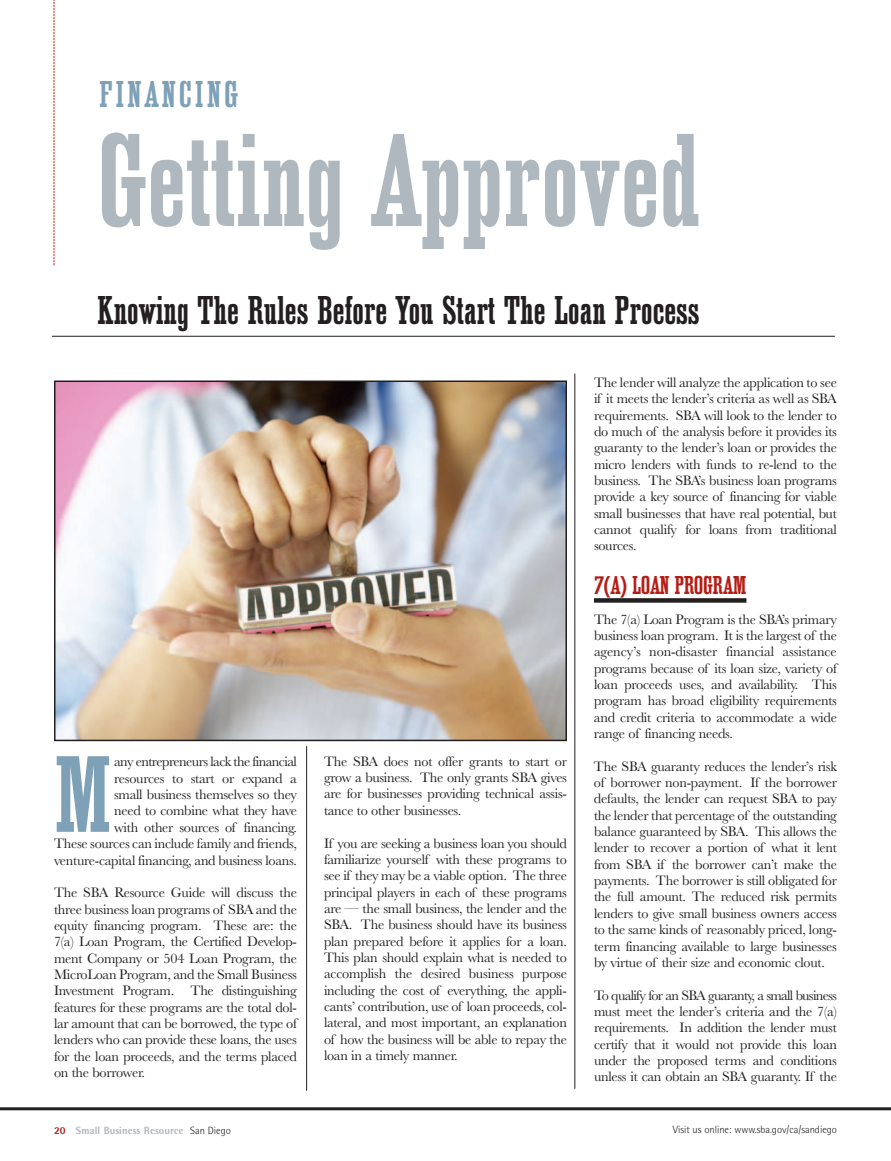
<style>
.page{position:relative;width:891px;height:1161px;background:#fff}
.page>*{position:absolute;margin:0;border:0;box-sizing:border-box;transform-origin:0 0}
.t1{font:138px "Egyptienne EFOP Medium Con";color:#aeb8be}
.t2{font:113.4px "Egyptienne EFOP Medium Con";color:#7ea1b7}
.t3{font:42px "Egyptienne EFOP Medium Con";color:#231f20}
.t4{font:39px "Egyptienne EFOP Medium Con";letter-spacing:.075em;color:#7ea1b7}
.t5{font:27px "Egyptienne EFOP Medium Con";letter-spacing:-.015em;color:#b41d15}
.t6{font:14.25px/16.4px "Baskerville";letter-spacing:-.02em;color:#231f20;text-align:justify}
.t7{font:300 10.5px "Rotis Semi Sans";color:#231f20}
.t8{font:800 10.5px "Rotis Semi Sans";color:#aeb8be}
.s1{color:#b41d15}
.s2{font-weight:300;color:#231f20}
</style>
<div class="page">
<hr style="left:0;top:1107px;width:891px;height:3px;background:#231f20">
<div style="left:594px;top:598px;width:152px;height:5px;background:#231f20"></div>
<hr style="left:306px;top:746px;width:1px;height:345px;background:#231f20">
<hr style="left:575px;top:374px;width:1px;height:715px;background:#231f20">
<svg style="left:54px;top:0;width:1px;height:265px"></svg>
<hr style="left:52px;top:336px;width:783px;height:1px;background:#231f20">
<img style="left:57px;top:384px;width:507px;height:354px">
<div style="left:54px;top:381px;width:513px;height:360px;border:2px solid #231f20"></div>
<h3 class="t4" style="left:99px;top:81px;width:141px">FINANCING</h3>
<h1 class="t1" style="left:97px;top:134px;width:605px">Getting Approved</h1>
<h3 class="t3" style="left:97px;top:296px;width:604px">Knowing The Rules Before You Start The Loan Process</h3>
<h2 class="t2" style="left:54px;top:756px;width:59px">M</h2>
<p class="t6" style="left:54px;top:753px;width:245px;text-align:right">any entrepreneurs lack the financial<br>resources to start or expand a<br>small business themselves so they<br>need to combine what they have<br>with other sources of financing.<br>These sources can include family and friends, venture-capital financing, and business loans.</p>
<p class="t6" style="left:54px;top:884px;width:245px">The SBA Resource Guide will discuss the three business loan programs of SBA and the equity financing program. These are: the 7(a) Loan Program, the Certified Develop&shy;ment Company or 504 Loan Program, the MicroLoan Program, and the Small Business Investment Program. The distinguishing features for these programs are the total dol&shy;lar amount that can be borrowed, the type of lenders who can provide these loans, the uses for the loan proceeds, and the terms placed on the borrower.</p>
<p class="t6" style="left:324px;top:753px;width:245px">The SBA does not offer grants to start or grow a business. The only grants SBA gives are for businesses providing technical assis&shy;tance to other businesses.</p>
<p class="t6" style="left:324px;top:834px;width:245px">If you are seeking a business loan you should familiarize yourself with these programs to see if they may be a viable option. The three principal players in each of these programs are — the small business, the lender and the SBA. The business should have its business plan prepared before it applies for a loan.<br>This plan should explain what is needed to accomplish the desired business purpose including the cost of everything, the appli&shy;cants’ contribution, use of loan proceeds, col&shy;lateral, and most important, an explanation of how the business will be able to repay the loan in a timely manner.</p>
<p class="t6" style="left:594px;top:374px;width:245px">The lender will analyze the application to see if it meets the lender’s criteria as well as SBA requirements. SBA will look to the lender to do much of the analysis before it provides its guaranty to the lender’s loan or provides the micro lenders with funds to re-lend to the business. The SBA’s business loan programs provide a key source of financing for viable small businesses that have real potential, but cannot qualify for loans from traditional sources.</p>
<h3 class="t5" style="left:594px;top:576px;width:154px">7(A) LOAN PROGRAM</h3>
<p class="t6" style="left:594px;top:610px;width:245px">The 7(a) Loan Program is the SBA’s primary business loan program. It is the largest of the agency’s non-disaster financial assistance programs because of its loan size, variety of loan proceeds uses, and availability. This program has broad eligibility requirements and credit criteria to accommodate a wide range of financing needs.</p>
<p class="t6" style="left:594px;top:758px;width:245px">The SBA guaranty reduces the lender’s risk of borrower non-payment. If the borrower defaults, the lender can request SBA to pay the lender that percentage of the outstanding balance guaranteed by SBA. This allows the lender to recover a portion of what it lent from SBA if the borrower can’t make the payments. The borrower is still obligated for the full amount. The reduced risk permits lenders to give small business owners access to the same kinds of reasonably priced, long&shy;term financing available to large businesses by virtue of their size and economic clout.</p>
<p class="t6" style="left:594px;top:986px;width:245px">To qualify for an SBA guaranty, a small business must meet the lender’s criteria and the 7(a) requirements. In addition the lender must certify that it would not provide this loan under the proposed terms and conditions unless it can obtain an SBA guaranty. If the</p>
<p class="t8" style="left:54px;top:1127px;width:178px"><span class="s1">20</span> Small Business Resource <span class="s2">San Diego</span></p>
<p class="t7" style="left:673px;top:1126px;width:166px">Visit us online: www.sba.gov/ca/sandiego</p>
</div>
